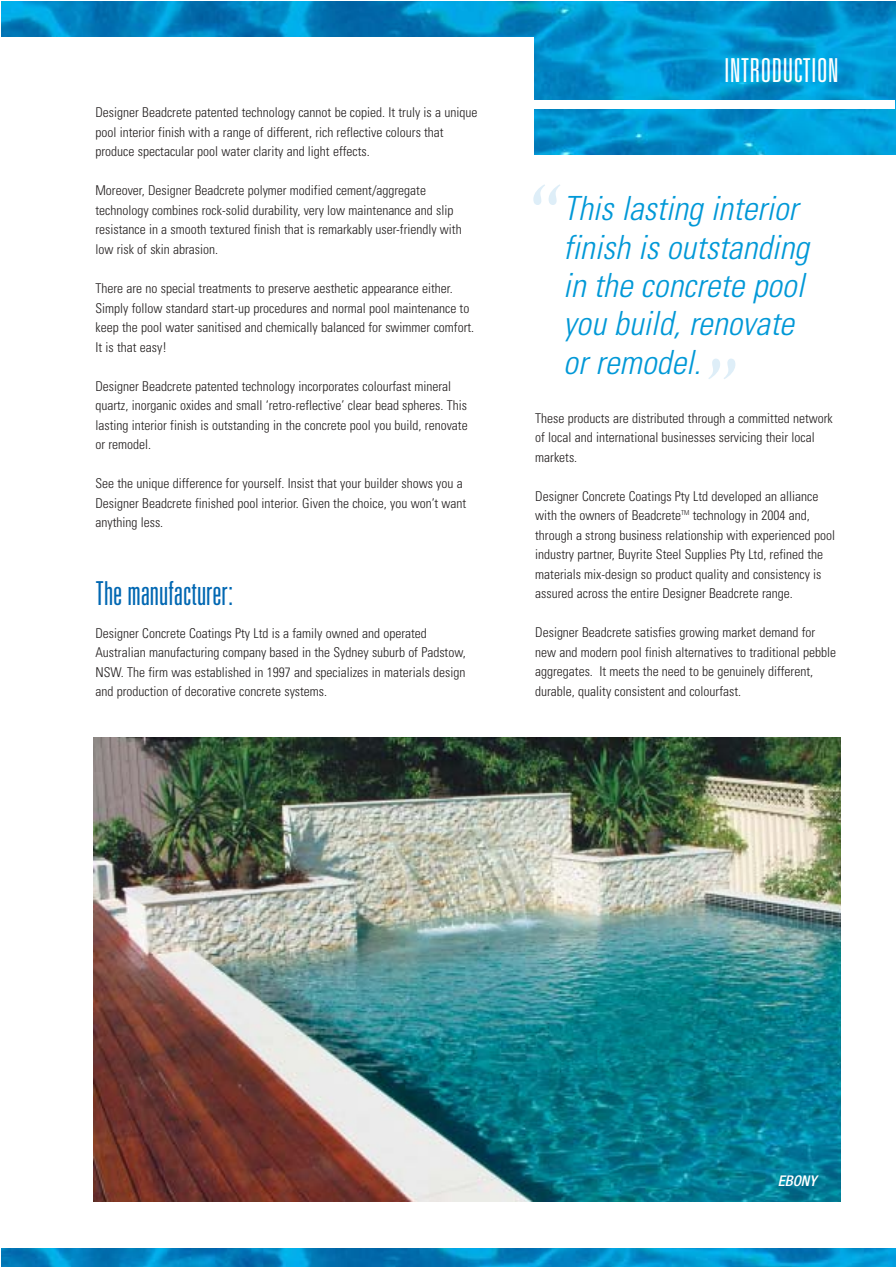
<style>
.page{position:relative;width:896px;height:1267px;background:#fff}
.page>*{position:absolute;margin:0;border:0;box-sizing:border-box;transform-origin:0 0}
.t1{font:91.2px "Cochin";color:#deeef8}
.t2{font:italic 300 condensed 33.3px/38.2px "Univers";color:#0098d7}
.t3{font:300 ultra-condensed 33px "Univers";color:#0067b2}
.t4{font:300 ultra-condensed 33px "Univers";color:#fff}
.t5{font:italic 500 condensed 14.7px "Helvetica Neue";color:#fff}
.t6{font:300 condensed 13.5px/19.5px "Univers";color:#231f1f}
</style>
<div class="page">
<img style="left:1px;top:2px;width:894px;height:1264px">
<p class="t6" style="left:95px;top:104px;width:383px">Designer Beadcrete patented technology cannot be copied. It truly is a unique pool interior finish with a range of different, rich reflective colours that produce spectacular pool water clarity and light effects.</p>
<p class="t6" style="left:95px;top:182px;width:368px">Moreover, Designer Beadcrete polymer modified cement/aggregate technology combines rock-solid durability, very low maintenance and slip resistance in a smooth textured finish that is remarkably user-friendly with low risk of skin abrasion.</p>
<p class="t6" style="left:95px;top:280px;width:380px">There are no special treatments to preserve aesthetic appearance either.<br>Simply follow standard start-up procedures and normal pool maintenance to keep the pool water sanitised and chemically balanced for swimmer comfort.<br>It is that easy!</p>
<p class="t6" style="left:95px;top:377px;width:374px">Designer Beadcrete patented technology incorporates colourfast mineral quartz, inorganic oxides and small ‘retro-reflective’ clear bead spheres. This lasting interior finish is outstanding in the concrete pool you build, renovate or remodel.</p>
<p class="t6" style="left:95px;top:475px;width:372px">See the unique difference for yourself. Insist that your builder shows you a<br>Designer Beadcrete finished pool interior. Given the choice, you won’t want anything less.</p>
<h3 class="t3" style="left:95px;top:581px;width:139px">The manufacturer:</h3>
<p class="t6" style="left:95px;top:624px;width:372px">Designer Concrete Coatings Pty Ltd is a family owned and operated Australian manufacturing company based in the Sydney suburb of Padstow, NSW. The firm was established in 1997 and specializes in materials design and production of decorative concrete systems.</p>
<h3 class="t4" style="left:724px;top:58px;width:116px">INTRODUCTION</h3>
<h1 class="t1" style="left:530px;top:184px;width:37px">“</h1>
<h2 class="t2" style="left:563px;top:193px;width:247px">This lasting interior finish is outstanding in the concrete pool you build, renovate or remodel.</h2>
<h1 class="t1" style="left:703px;top:357px;width:37px">”</h1>
<p class="t6" style="left:535px;top:409px;width:299px">These products are distributed through a committed network of local and international businesses servicing their local markets.</p>
<p class="t6" style="left:535px;top:487px;width:301px">Designer Concrete Coatings Pty Ltd developed an alliance with the owners of Beadcrete<sup>TM</sup> technology in 2004 and, through a strong business relationship with experienced pool industry partner, Buyrite Steel Supplies Pty Ltd, refined the materials mix-design so product quality and consistency is assured across the entire Designer Beadcrete range.</p>
<p class="t6" style="left:535px;top:624px;width:302px">Designer Beadcrete satisfies growing market demand for new and modern pool finish alternatives to traditional pebble aggregates. It meets the need to be genuinely different, durable, quality consistent and colourfast.</p>
<p class="t5" style="left:777px;top:1174px;width:40px">EBONY</p>
</div>
